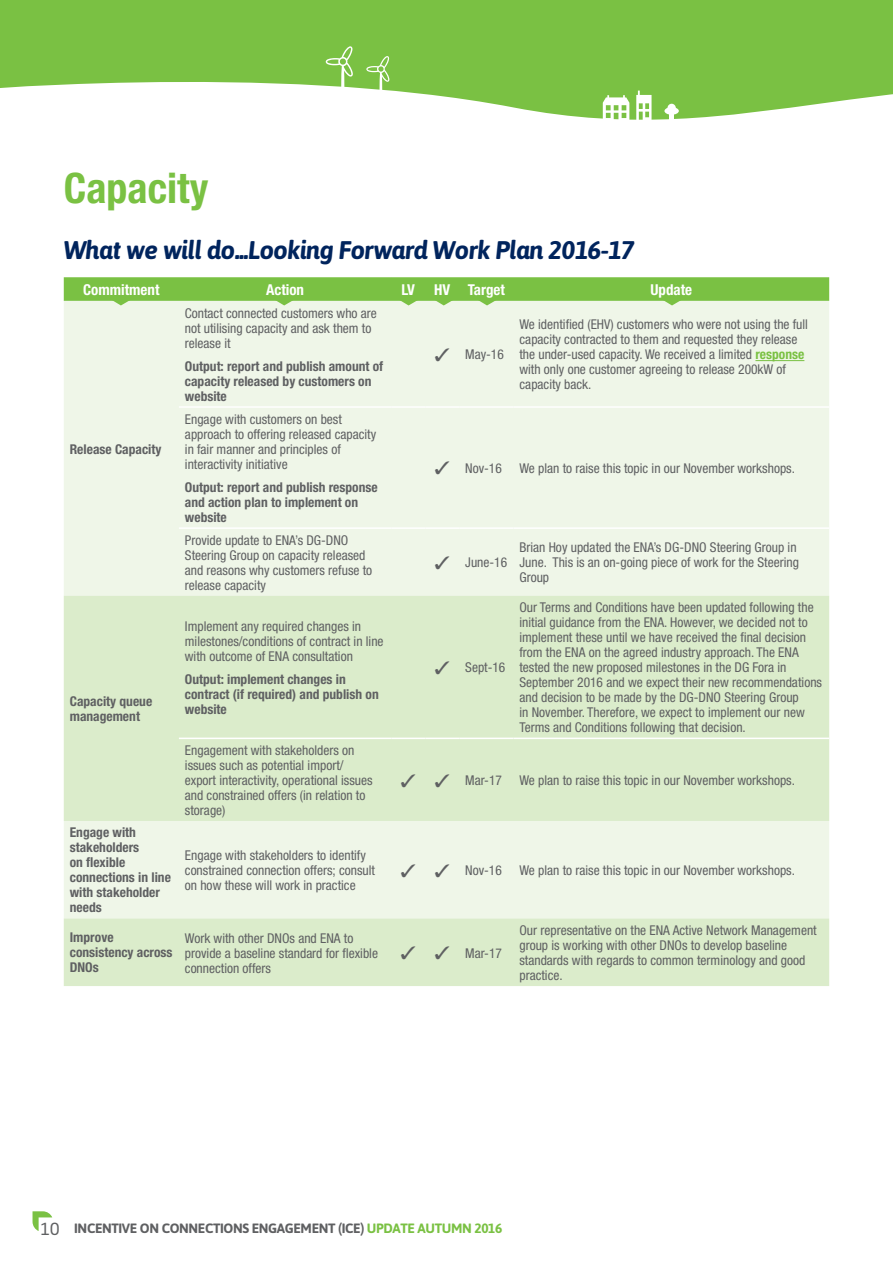
<style>
.page{position:relative;width:893px;height:1263px;background:#fff}
.page>*{position:absolute;margin:0;border:0;box-sizing:border-box;transform-origin:0 0}
.t1{font:700 condensed 42px "Helvetica Neue LT";color:#7ac143}
.t2{font:italic 700 25.5px "Asap";letter-spacing:-.025em;color:#00245d}
.t3{font:700 condensed 15px "Helvetica Neue LT";color:#fff}
.t4{font:condensed 13.5px/15px "Helvetica Neue LT";color:#5f6062}
.t5{font:700 condensed 13.5px/15px "Helvetica Neue LT";color:#5f6062}
.t6{font:700 13.5px "Asap";letter-spacing:-.025em;color:#5f6062}
.s1{font-weight:700;color:#7ac143}
.s2{font-family:"Neo Tech Std";font-weight:400;font-size:16.5px}
.s3{color:#7ac143}
</style>
<div class="page">
<svg style="left:0;top:0;width:893px;height:120px"></svg>
<svg style="left:326px;top:46px;width:27px;height:43px"></svg>
<svg style="left:366px;top:56px;width:23px;height:36px"></svg>
<svg style="left:636px;top:91px;width:15px;height:29px"></svg>
<svg style="left:664px;top:104px;width:15px;height:16px"></svg>
<svg style="left:603px;top:95px;width:26px;height:25px"></svg>
<div style="left:64px;top:305px;width:765px;height:291px;background:#eff6e8"></div>
<svg style="left:64px;top:596px;width:765px;height:390px;background:#e0eed2"></svg>
<hr style="left:179px;top:406px;width:212px;height:2px;background:#fff">
<hr style="left:391px;top:406px;width:34px;height:2px;background:#fff">
<hr style="left:425px;top:406px;width:34px;height:2px;background:#fff">
<hr style="left:459px;top:406px;width:54px;height:2px;background:#fff">
<hr style="left:513px;top:406px;width:316px;height:2px;background:#fff">
<hr style="left:179px;top:527px;width:212px;height:2px;background:#fff">
<hr style="left:391px;top:527px;width:34px;height:2px;background:#fff">
<hr style="left:425px;top:527px;width:34px;height:2px;background:#fff">
<hr style="left:459px;top:527px;width:54px;height:2px;background:#fff">
<hr style="left:513px;top:527px;width:316px;height:2px;background:#fff">
<hr style="left:179px;top:738px;width:212px;height:1px;background:#fff">
<hr style="left:391px;top:738px;width:34px;height:1px;background:#fff">
<hr style="left:425px;top:738px;width:34px;height:1px;background:#fff">
<hr style="left:459px;top:738px;width:54px;height:1px;background:#fff">
<hr style="left:513px;top:738px;width:316px;height:1px;background:#fff">
<hr style="left:755px;top:360px;width:49px;height:1px;background:#7ac143">
<svg style="left:64px;top:277px;width:765px;height:28px;background:#8bc85b"></svg>
<svg style="left:33px;top:1211px;width:19px;height:20px"></svg>
<h1 class="t1" style="left:64px;top:162px;width:146px">Capacity</h1>
<h2 class="t2" style="left:64px;top:235px;width:573px">What we will do...Looking Forward Work Plan 2016-17</h2>
<p class="t3" style="left:83px;top:280px;width:78px">Commitment</p>
<p class="t3" style="left:266px;top:280px;width:40px">Action</p>
<p class="t3" style="left:401px;top:280px;width:15px">LV</p>
<p class="t3" style="left:434px;top:280px;width:72px">HV Target</p>
<p class="t3" style="left:650px;top:280px;width:43px">Update</p>
<p class="t5" style="left:70px;top:441px;width:93px">Release Capacity</p>
<p class="t5" style="left:70px;top:694px;width:84px">Capacity queue management</p>
<p class="t5" style="left:70px;top:825px;width:103px">Engage with stakeholders<br>on flexible connections in line with stakeholder needs</p>
<p class="t4" style="left:185px;top:305px;width:193px">Contact connected customers who are not utilising capacity and ask them to release it</p>
<p class="t5" style="left:185px;top:358px;width:200px">Output: report and publish amount of capacity released by customers on website</p>
<p class="t4" style="left:185px;top:411px;width:193px">Engage with customers on best approach to offering released capacity in fair manner and principles of interactivity initiative</p>
<p class="t5" style="left:185px;top:480px;width:194px">Output: report and publish response and action plan to implement on website</p>
<p class="t4" style="left:185px;top:532px;width:189px">Provide update to ENA’s DG-DNO<br>Steering Group on capacity released and reasons why customers refuse to release capacity</p>
<p class="t4" style="left:185px;top:618px;width:200px">Implement any required changes in milestones/conditions of contract in line with outcome of ENA consultation</p>
<p class="t5" style="left:185px;top:672px;width:195px">Output: implement changes in contract (if required) and publish on website</p>
<p class="t4" style="left:185px;top:743px;width:189px">Engagement with stakeholders on issues such as potential import/ export interactivity, operational issues and constrained offers (in relation to storage)</p>
<p class="t4" style="left:185px;top:848px;width:192px">Engage with stakeholders to identify constrained connection offers; consult on how these will work in practice</p>
<p class="t5" style="left:70px;top:930px;width:104px">Improve consistency across<br>DNOs</p>
<p class="t4" style="left:185px;top:930px;width:195px">Work with other DNOs and ENA to provide a baseline standard for flexible connection offers</p>
<p class="t4" style="left:434px;top:347px;width:71px">✓ May-16</p>
<p class="t4" style="left:519px;top:317px;width:290px">We identified (EHV) customers who were not using the full capacity contracted to them and requested they release the under-used capacity. We received a limited <span class="s1">response </span>with only one customer agreeing to release 200kW of capacity back.</p>
<p class="t4" style="left:434px;top:460px;width:69px">✓ Nov-16</p>
<p class="t4" style="left:519px;top:460px;width:277px">We plan to raise this topic in our November workshops.</p>
<p class="t4" style="left:434px;top:555px;width:74px">✓ June-16</p>
<p class="t4" style="left:434px;top:660px;width:73px">✓ Sept-16</p>
<p class="t4" style="left:519px;top:540px;width:281px">Brian Hoy updated the ENA’s DG-DNO Steering Group in<br>June. This is an on-going piece of work for the Steering<br>Group</p>
<p class="t4" style="left:519px;top:600px;width:304px">Our Terms and Conditions have been updated following the initial guidance from the ENA. However, we decided not to implement these until we have received the final decision from the ENA on the agreed industry approach. The ENA tested the new proposed milestones in the DG Fora in September 2016 and we expect their new recommendations and decision to be made by the DG-DNO Steering Group<br>in November. Therefore, we expect to implement our new Terms and Conditions following that decision.</p>
<p class="t4" style="left:400px;top:773px;width:103px">✓ ✓ Mar-17</p>
<p class="t4" style="left:519px;top:773px;width:277px">We plan to raise this topic in our November workshops.</p>
<p class="t4" style="left:400px;top:863px;width:103px">✓ ✓ Nov-16</p>
<p class="t4" style="left:519px;top:863px;width:277px">We plan to raise this topic in our November workshops.</p>
<p class="t4" style="left:400px;top:945px;width:103px">✓ ✓ Mar-17</p>
<p class="t4" style="left:519px;top:923px;width:299px">Our representative on the ENA Active Network Management group is working with other DNOs to develop baseline standards with regards to common terminology and good practice.</p>
<p class="t6" style="left:41px;top:1220px;width:463px"><span class="s2">10</span> INCENTIVE ON CONNECTIONS ENGAGEMENT (ICE) <span class="s3">UPDATE AUTUMN 2016</span></p>
</div>
